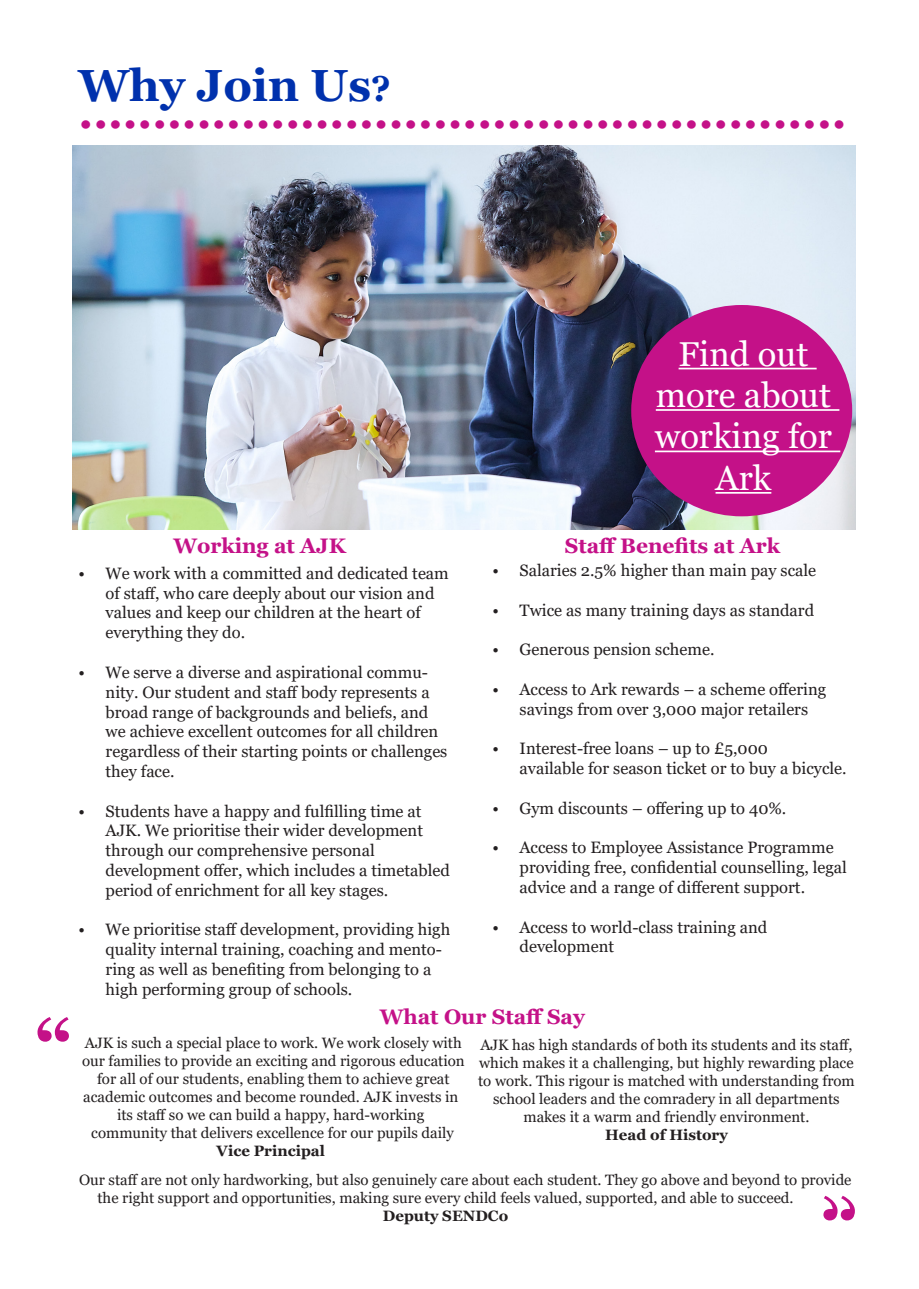
<style>
.page{position:relative;width:919px;height:1289px;background:#fff}
.page>*{position:absolute;margin:0;border:0;box-sizing:border-box;transform-origin:0 0}
.t1{font:700 72px "Georgia";color:#c41188}
.Pink_Dots{font:700 45px "Georgia";color:#c41188}
.Pink_Dots-2{font:700 45px "Georgia";color:#0031ad}
.Pink_Dots-3{font:34.5px/41.4px "Georgia";color:#fff;text-align:center}
.Pink_Dots-4{font:700 21px "Georgia";color:#c41188}
.t2{font:16.5px/19.8px "Georgia";color:#231f20}
.Pink_Dots-5{font:15px/18px "Georgia";color:#231f20;text-align:center}
.Pink_Dots-6{font:700 15px "Georgia";color:#231f20}
.s1{font-size:36px}
.s2{font-weight:700}
</style>
<div class="page">
<img style="left:72px;top:146px;width:783px;height:383px">
<div style="left:631px;top:305px;width:221px;height:211px;background:#c41188;border-radius:50%"></div>
<hr style="left:678px;top:368px;width:138px;height:1px;background:#fff">
<hr style="left:655px;top:409px;width:184px;height:2px;background:#fff">
<hr style="left:655px;top:450px;width:185px;height:2px;background:#fff">
<hr style="left:715px;top:492px;width:56px;height:1px;background:#fff">
<p class="Pink_Dots-2" style="left:79px;top:56px;width:314px">Why Join Us<span class="s1">?</span></p>
<p class="Pink_Dots" style="left:79px;top:83px;width:769px">....................................................</p>
<p class="Pink_Dots-3" style="left:655px;top:333px;width:177px">Find out more about</p>
<p class="Pink_Dots-3" style="left:655px;top:416px;width:178px">working for<br>Ark</p>
<h1 class="t1" style="left:35px;top:999px;width:39px">“</h1>
<p class="Pink_Dots-4" style="left:173px;top:532px;width:174px">Working at AJK</p>
<p class="Pink_Dots-4" style="left:564px;top:532px;width:216px">Staff Benefits at Ark</p>
<p class="t2" style="left:492px;top:561px;width:325px">• Salaries 2.5% higher than main pay scale</p>
<p class="t2" style="left:492px;top:600px;width:323px">• Twice as many training days as standard</p>
<p class="t2" style="left:492px;top:640px;width:223px">• Generous pension scheme.</p>
<p class="t2" style="left:492px;top:679px;width:335px;text-align:center">• Access to Ark rewards – a scheme offering savings from over 3,000 major retailers</p>
<p class="t2" style="left:519px;top:739px;width:328px;text-indent:-27px">• Interest-free loans – up to £5,000<br>available for season ticket or to buy a bicycle.</p>
<p class="t2" style="left:492px;top:798px;width:295px">• Gym discounts – offering up to 40%.</p>
<p class="t2" style="left:519px;top:838px;width:329px;text-indent:-27px">• Access to Employee Assistance Programme providing free, confidential counselling, legal advice and a range of different support.</p>
<p class="t2" style="left:519px;top:917px;width:249px;text-indent:-27px">• Access to world-class training and development</p>
<p class="t2" style="left:106px;top:563px;width:345px;text-indent:-27px">• We work with a committed and dedicated team of staff, who care deeply about our vision and values and keep our children at the heart of everything they do.</p>
<p class="t2" style="left:106px;top:662px;width:343px;text-indent:-27px">• We serve a diverse and aspirational commu&shy;nity. Our student and staff body represents a broad range of backgrounds and beliefs, and we achieve excellent outcomes for all children regardless of their starting points or challenges they face.</p>
<p class="t2" style="left:106px;top:801px;width:346px;text-indent:-27px">• Students have a happy and fulfilling time at AJK. We prioritise their wider development through our comprehensive personal development offer, which includes a timetabled period of enrichment for all key stages.</p>
<p class="t2" style="left:106px;top:920px;width:346px;text-indent:-27px">• We prioritise staff development, providing high quality internal training, coaching and mento&shy;ring as well as benefiting from belonging to a high performing group of schools.</p>
<p class="Pink_Dots-4" style="left:380px;top:1003px;width:207px">What Our Staff Say</p>
<p class="Pink_Dots-5" style="left:82px;top:1033px;width:384px">AJK is such a special place to work. We work closely with our families to provide an exciting and rigorous education for all of our students, enabling them to achieve great academic outcomes and become rounded. AJK invests in its staff so we can build a happy, hard-working</p>
<p class="Pink_Dots-5" style="left:91px;top:1123px;width:364px">community that delivers excellence for our pupils daily</p>
<p class="Pink_Dots-6" style="left:216px;top:1140px;width:110px">Vice Principal</p>
<p class="Pink_Dots-5" style="left:478px;top:1035px;width:378px">AJK has high standards of both its students and its staff, which makes it a challenging, but highly rewarding place to work. This rigour is matched with understanding from school leaders and the comradery in all departments makes it a warm and friendly environment.<br><span class="s2">Head of History</span></p>
<p class="Pink_Dots-5" style="left:79px;top:1171px;width:773px">Our staff are not only hardworking, but also genuinely care about each student. They go above and beyond to provide</p>
<p class="Pink_Dots-5" style="left:97px;top:1189px;width:697px">the right support and opportunities, making sure every child feels valued, supported, and able to succeed.</p>
<p class="Pink_Dots-6" style="left:383px;top:1206px;width:127px">Deputy SENDCo</p>
</div>
